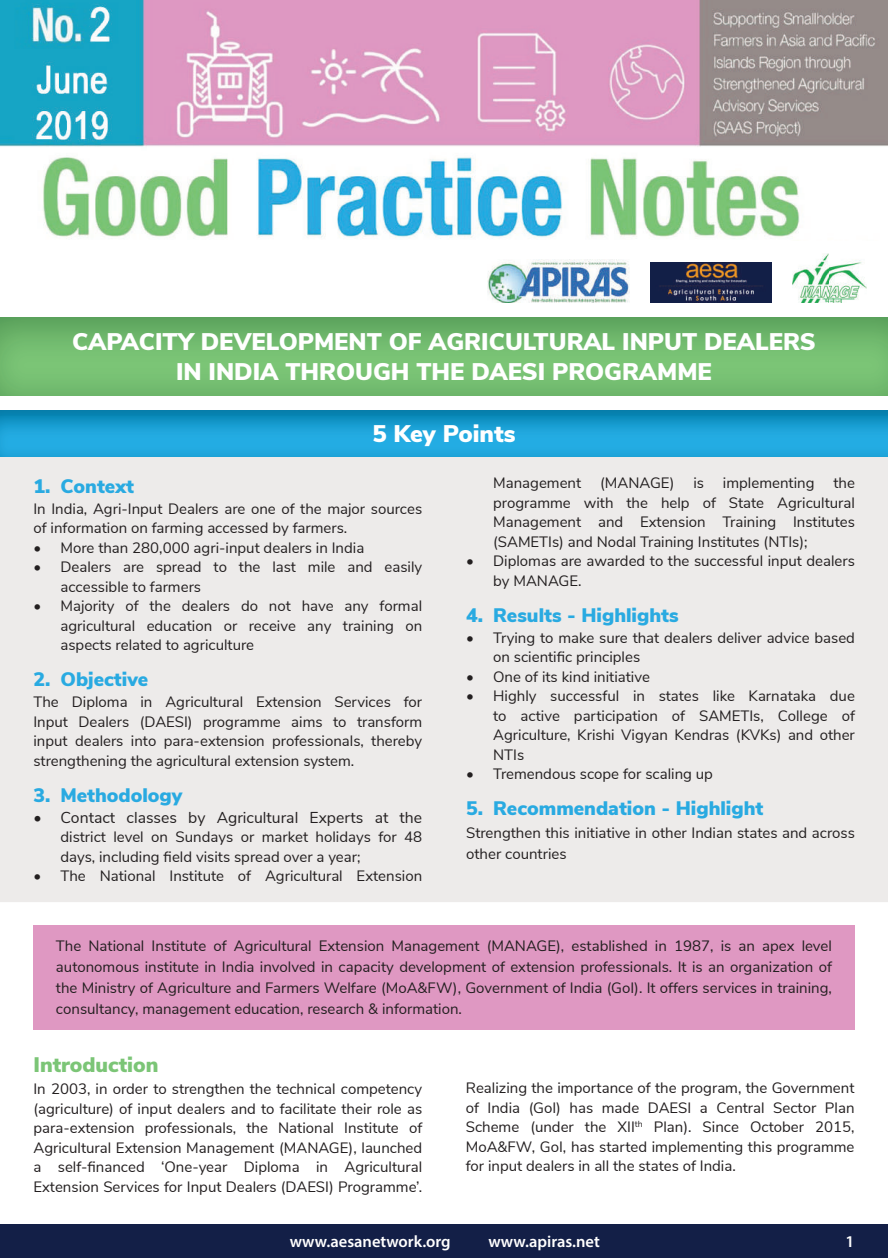
<style>
.page{position:relative;width:888px;height:1258px;background:#fff}
.page>*{position:absolute;margin:0;border:0;box-sizing:border-box;transform-origin:0 0}
.t1{font:900 24px/30px "Nunito Sans";color:#fff;text-align:center}
.t2{font:900 21px "Nunito Sans";color:#7bc576}
.t3{font:900 19.5px "Nunito Sans";color:#29aae1}
.t4{font:600 16.5px "Myriad Pro";color:#fff}
.t5{font:15.75px "Nunito Sans";color:#231f20}
.t6{font:15px/19.5px "Nunito Sans";color:#231f20;text-align:justify}
</style>
<div class="page">
<div style="left:33px;top:925px;width:821px;height:104px;background:#df98c2"></div>
<div style="left:0;top:456px;width:888px;height:446px;background:#edebea"></div>
<img style="left:0;top:317px;width:888px;height:78px">
<img style="left:0;top:0;width:888px;height:239px">
<img style="left:0;top:411px;width:888px;height:45px">
<div style="left:0;top:1224px;width:888px;height:34px;background:#131f47"></div>
<img style="left:487px;top:259px;width:142px;height:44px">
<img style="left:650px;top:262px;width:121px;height:41px">
<img style="left:792px;top:254px;width:74px;height:49px">
<h1 class="t1" style="left:72px;top:325px;width:745px">CAPACITY DEVELOPMENT OF AGRICULTURAL INPUT DEALERS<br>IN INDIA THROUGH THE DAESI PROGRAMME</h1>
<h1 class="t1" style="left:372px;top:418px;width:145px">5 Key Points</h1>
<h3 class="t3" style="left:33px;top:472px;width:102px">1. Context</h3>
<p class="t6" style="left:33px;top:498px;width:390px">In India, Agri-Input Dealers are one of the major sources of information on farming accessed by farmers.</p>
<p class="t6" style="left:33px;top:537px;width:332px">• More than 280,000 agri-input dealers in India</p>
<p class="t6" style="left:60px;top:556px;width:363px;text-indent:-27px">• Dealers are spread to the last mile and easily accessible to farmers</p>
<p class="t6" style="left:60px;top:595px;width:363px;text-indent:-27px">• Majority of the dealers do not have any formal agricultural education or receive any training on aspects related to agriculture</p>
<h3 class="t3" style="left:33px;top:665px;width:116px">2. Objective</h3>
<p class="t6" style="left:33px;top:691px;width:390px">The Diploma in Agricultural Extension Services for Input Dealers (DAESI) programme aims to transform input dealers into para-extension professionals, thereby strengthening the agricultural extension system.</p>
<h3 class="t3" style="left:33px;top:781px;width:150px">3. Methodology</h3>
<p class="t5" style="left:33px;top:806px;width:390px">• Contact classes by Agricultural Experts at the</p>
<p class="t6" style="left:60px;top:826px;width:363px">district level on Sundays or market holidays for 48 days, including field visits spread over a year;</p>
<p class="t6" style="left:33px;top:865px;width:390px">• The National Institute of Agricultural Extension</p>
<p class="t6" style="left:493px;top:472px;width:90px">Management</p>
<p class="t6" style="left:600px;top:472px;width:76px">(MANAGE)</p>
<p class="t6" style="left:693px;top:472px;width:12px">is</p>
<p class="t6" style="left:723px;top:472px;width:93px">implementing</p>
<p class="t6" style="left:493px;top:472px;width:363px;text-indent:340px">the programme with the help of State Agricultural Management and Extension Training Institutes (SAMETIs) and Nodal Training Institutes (NTIs);</p>
<p class="t6" style="left:493px;top:550px;width:363px;text-indent:-27px">• Diplomas are awarded to the successful input dealers by MANAGE.</p>
<h3 class="t3" style="left:466px;top:601px;width:214px">4. Results - Highlights</h3>
<p class="t6" style="left:493px;top:627px;width:363px;text-indent:-27px">• Trying to make sure that dealers deliver advice based on scientific principles</p>
<p class="t6" style="left:466px;top:666px;width:185px">• One of its kind initiative</p>
<p class="t6" style="left:493px;top:685px;width:363px;text-indent:-27px">• Highly successful in states like Karnataka due to active participation of SAMETIs, College of Agriculture, Krishi Vigyan Kendras (KVKs) and other NTIs</p>
<p class="t6" style="left:466px;top:763px;width:248px">• Tremendous scope for scaling up</p>
<h3 class="t3" style="left:466px;top:794px;width:299px">5. Recommendation - Highlight</h3>
<p class="t6" style="left:466px;top:821px;width:390px;line-height:21px">Strengthen this initiative in other Indian states and across other countries</p>
<p class="t6" style="left:56px;top:934px;width:777px;line-height:21px">The National Institute of Agricultural Extension Management (MANAGE), established in 1987, is an apex level autonomous institute in India involved in capacity development of extension professionals. It is an organization of the Ministry of Agriculture and Farmers Welfare (MoA&amp;FW), Government of India (GoI). It offers services in training, consultancy, management education, research &amp; information.</p>
<h2 class="t2" style="left:33px;top:1049px;width:127px">Introduction</h2>
<p class="t6" style="left:33px;top:1078px;width:390px">In 2003, in order to strengthen the technical competency (agriculture) of input dealers and to facilitate their role as para-extension professionals, the National Institute of Agricultural Extension Management (MANAGE), launched a self-financed ‘One-year Diploma in Agricultural Extension Services for Input Dealers (DAESI) Programme’.</p>
<p class="t6" style="left:466px;top:1077px;width:390px">Realizing the importance of the program, the Government of India (GoI) has made DAESI a Central Sector Plan Scheme (under the XII<sup>th</sup> Plan). Since October 2015, MoA&amp;FW, GoI, has started implementing this programme for input dealers in all the states of India.</p>
<p class="t4" style="left:290px;top:1231px;width:163px">www.aesanetwork.org</p>
<p class="t4" style="left:488px;top:1231px;width:113px">www.apiras.net</p>
<p class="t4" style="left:845px;top:1231px;width:10px">1</p>
</div>
